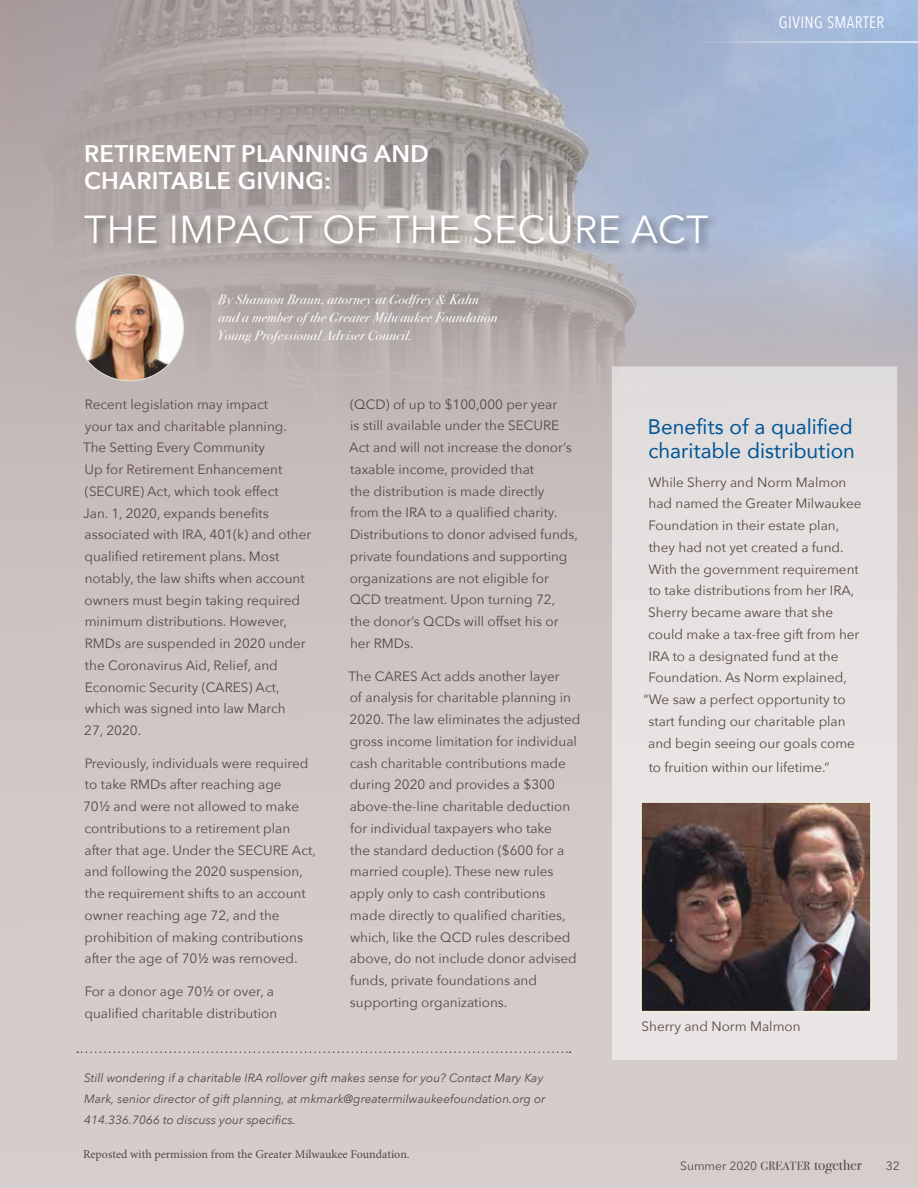
<style>
.page{position:relative;width:918px;height:1188px;background:#d5cecd}
.page>*{position:absolute;margin:0;border:0;box-sizing:border-box;transform-origin:0 0}
.t1{font:39px "Avenir Next";letter-spacing:.01em;color:#fff}
.t2{font:600 24px/27px "Avenir Next";letter-spacing:.01em;color:#fff}
.t3{font:21px/24px "Avenir";color:#005596}
.t4{font:16.5px "Avenir Next Condensed";letter-spacing:.025em;color:#fff}
.t5{font:13.5px/21.8px "Avenir Next";color:#594645}
.t6{font:italic 13.5px/18px "Bodoni Svty Two ITCTT";letter-spacing:.025em;color:#fff}
.t7{font:italic 12px/21px "Avenir Next";color:#594645}
.t8{font:12px "Minion Pro";color:#584545}
.t9{font:12px "Avenir Next";color:#594645}
.s1{font-family:"Bodoni Svty Two ITCTT"}
.s2{font-family:"Bodoni Svty Two ITCTT";font-size:15px}
</style>
<div class="page">
<img style="left:0;top:0;width:918px;height:449px">
<img style="left:0;top:313px;width:1px;height:39px">
<div style="left:612px;top:366px;width:285px;height:694px;background:#e6e2e2"></div>
<hr style="left:678px;top:41px;width:240px;height:2px;background:#fff">
<svg style="left:77px;top:1052px;width:493px;height:1px"></svg>
<img style="left:76px;top:275px;width:108px;height:106px">
<img style="left:643px;top:804px;width:226px;height:205px">
<div style="left:640px;top:801px;width:232px;height:211px;border:2px solid #f2f1dc"></div>
<svg style="left:0;top:352px;width:1px;height:278px"></svg>
<div style="left:82px;top:211px;width:638px;height:45px;background:#000;opacity:.46"></div>
<h2 class="t2" style="left:84px;top:140px;width:346px">RETIREMENT PLANNING AND<br>CHARITABLE GIVING:</h2>
<h1 class="t1" style="left:84px;top:196px;width:626px">THE IMPACT OF THE SECURE ACT</h1>
<p class="t6" style="left:217px;top:290px;width:282px">By Shannon Braun, attorney at Godfrey &amp; Kahn and a member of the Greater Milwaukee Foundation<br>Young Professional Adviser Council.</p>
<p class="t4" style="left:779px;top:8px;width:107px">GIVING SMARTER</p>
<p class="t5" style="left:83px;top:393px;width:230px">Recent legislation may impact<br>your tax and charitable planning.<br>The Setting Every Community<br>Up for Retirement Enhancement (SECURE) Act, which took effect<br>Jan. 1, 2020, expands benefits associated with IRA, 401(k) and other qualified retirement plans. Most notably, the law shifts when account owners must begin taking required minimum distributions. However,<br>RMDs are suspended in 2020 under the Coronavirus Aid, Relief, and<br>Economic Security (CARES) Act, which was signed into law March<br>27, 2020.</p>
<p class="t5" style="left:83px;top:751px;width:234px">Previously, individuals were required to take RMDs after reaching age<br>70½ and were not allowed to make contributions to a retirement plan after that age. Under the SECURE Act, and following the 2020 suspension, the requirement shifts to an account owner reaching age 72, and the prohibition of making contributions after the age of 70½ was removed.</p>
<p class="t5" style="left:84px;top:980px;width:194px">For a donor age 70½ or over, a qualified charitable distribution</p>
<p class="t5" style="left:349px;top:393px;width:230px">(QCD) of up to $100,000 per year<br>is still available under the SECURE<br>Act and will not increase the donor’s taxable income, provided that<br>the distribution is made directly<br>from the IRA to a qualified charity.<br>Distributions to donor advised funds, private foundations and supporting organizations are not eligible for<br>QCD treatment. Upon turning 72, the donor’s QCDs will offset his or her RMDs.</p>
<p class="t5" style="left:349px;top:664px;width:233px">The CARES Act adds another layer<br>of analysis for charitable planning in 2020. The law eliminates the adjusted gross income limitation for individual cash charitable contributions made during 2020 and provides a $300 above-the-line charitable deduction for individual taxpayers who take<br>the standard deduction ($600 for a married couple). These new rules apply only to cash contributions made directly to qualified charities, which, like the QCD rules described above, do not include donor advised funds, private foundations and supporting organizations.</p>
<p class="t7" style="left:84px;top:1067px;width:463px">Still wondering if a charitable IRA rollover gift makes sense for you? Contact Mary Kay<br>Mark, senior director of gift planning, at mkmark@greatermilwaukeefoundation.org or<br>414.336.7066 to discuss your specifics.</p>
<p class="t8" style="left:83px;top:1146px;width:328px">Reposted with permission from the Greater Milwaukee Foundation.</p>
<h3 class="t3" style="left:648px;top:414px;width:208px">Benefits of a qualified charitable distribution</h3>
<p class="t5" style="left:648px;top:470px;width:200px">While Sherry and Norm Malmon</p>
<p class="t5" style="left:649px;top:492px;width:215px">had named the Greater Milwaukee</p>
<p class="t5" style="left:649px;top:514px;width:192px">Foundation in their estate plan,</p>
<p class="t5" style="left:649px;top:536px;width:197px">they had not yet created a fund.</p>
<p class="t5" style="left:648px;top:557px;width:212px">With the government requirement</p>
<p class="t5" style="left:649px;top:579px;width:207px">to take distributions from her IRA,</p>
<p class="t5" style="left:648px;top:601px;width:186px">Sherry became aware that she</p>
<p class="t5" style="left:648px;top:623px;width:213px">could make a tax-free gift from her</p>
<p class="t5" style="left:649px;top:644px;width:192px">IRA to a designated fund at the</p>
<p class="t5" style="left:649px;top:666px;width:200px">Foundation. As Norm explained,</p>
<p class="t5" style="left:644px;top:688px;width:204px">“We saw a perfect opportunity to</p>
<p class="t5" style="left:648px;top:710px;width:199px">start funding our charitable plan</p>
<p class="t5" style="left:648px;top:731px;width:208px">and begin seeing our goals come</p>
<p class="t5" style="left:649px;top:755px;width:183px">to fruition within our lifetime.”</p>
<p class="t5" style="left:642px;top:1015px;width:161px">Sherry and Norm Malmon</p>
<p class="t9" style="left:680px;top:1155px;width:183px">Summer 2020 <span class="s1">GREATER</span> <span class="s2">together</span></p>
<p class="t9" style="left:886px;top:1155px;width:15px">32</p>
</div>
